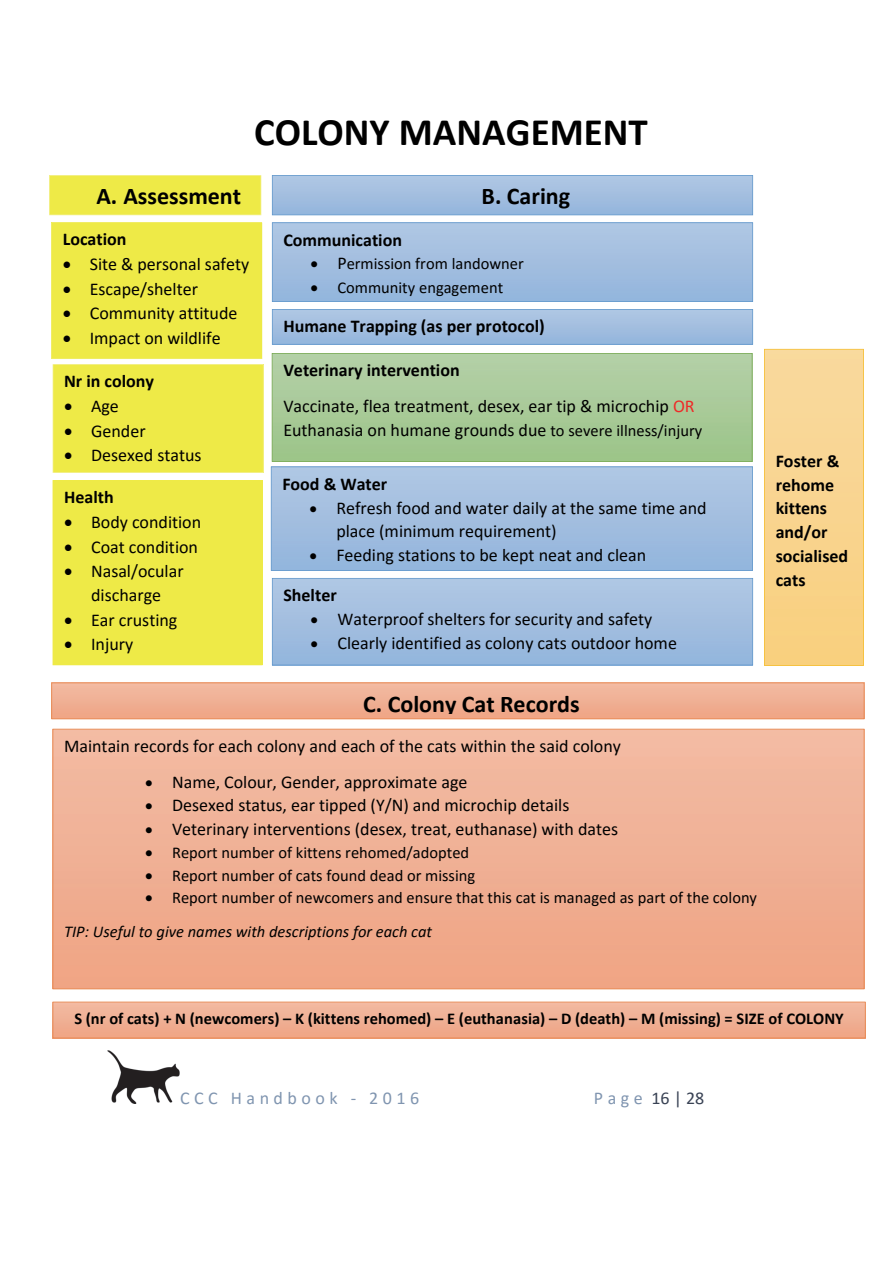
<style>
.page{position:relative;width:893px;height:1263px;background:#fff}
.page>*{position:absolute;margin:0;border:0;box-sizing:border-box;transform-origin:0 0}
.t1{font:700 39px "Calibri";color:#000}
.t2{font:700 24px "Calibri";color:#000}
.t3{font:18px/23.7px "Calibri";color:#000}
.t4{font:700 18px/23.7px "Calibri";color:#000}
.t5{font:18px "Calibri";letter-spacing:.25em;color:#8095b0}
.t6{font:18px "Calibri";letter-spacing:.25em;color:#394254}
.t7{font:16.5px/33.6px "Calibri";color:#000}
.t8{font:700 16.5px "Calibri";color:#000}
.s1{font-size:18px}
.s2{font-weight:700}
.s3{color:#ee2a28}
.s4{font-size:16.5px}
.s5{font-style:italic}
.s6{color:#8095b0}
</style>
<div class="page">
<img style="left:108px;top:1050px;width:72px;height:54px">
<div style="left:49px;top:175px;width:212px;height:40px;background:#eeea47"></div>
<svg style="left:272px;top:175px;width:481px;height:40px;background:#a0bddf"></svg>
<svg style="left:272px;top:222px;width:481px;height:80px;background:#a0bddf"></svg>
<svg style="left:272px;top:353px;width:480px;height:109px;background:#a7c997"></svg>
<div style="left:52px;top:223px;width:212px;height:250px;background:#eeea47"></div>
<div style="left:53px;top:480px;width:210px;height:185px;background:#eeea47"></div>
<svg style="left:271px;top:466px;width:482px;height:105px;background:#a0bddf"></svg>
<svg style="left:272px;top:309px;width:481px;height:36px;background:#9ebcde"></svg>
<svg style="left:272px;top:578px;width:481px;height:87px;background:#a1bddf"></svg>
<svg style="left:51px;top:682px;width:813px;height:37px;background:#f0ae91"></svg>
<svg style="left:764px;top:349px;width:100px;height:317px;background:#f8d38c"></svg>
<svg style="left:53px;top:729px;width:811px;height:260px;background:#f0af93"></svg>
<svg style="left:53px;top:1002px;width:813px;height:36px;background:#f0ae91"></svg>
<p class="t1" style="left:254px;top:105px;width:395px">COLONY MANAGEMENT</p>
<p class="t2" style="left:96px;top:179px;width:146px">A. Assessment</p>
<p class="t2" style="left:482px;top:179px;width:90px">B. Caring</p>
<p class="t4" style="left:63px;top:227px;width:65px">Location</p>
<p class="t3" style="left:63px;top:252px;width:188px">• Site &amp; personal safety</p>
<p class="t3" style="left:63px;top:276px;width:137px">• Escape/shelter</p>
<p class="t3" style="left:63px;top:301px;width:176px">• Community attitude</p>
<p class="t3" style="left:63px;top:326px;width:159px">• Impact on wildlife</p>
<p class="t4" style="left:283px;top:227px;width:120px">Communication</p>
<p class="t7" style="left:310px;top:247px;width:215px">• <span class="s1">P</span>ermission from landowner</p>
<p class="t7" style="left:310px;top:270px;width:194px">• Community engagement</p>
<p class="t4" style="left:283px;top:314px;width:263px">Humane Trapping (as per protocol)</p>
<p class="t4" style="left:64px;top:369px;width:91px">Nr in colony</p>
<p class="t3" style="left:64px;top:394px;width:56px">• Age</p>
<p class="t3" style="left:64px;top:418px;width:83px">• Gender</p>
<p class="t3" style="left:64px;top:443px;width:139px">• Desexed status</p>
<p class="t4" style="left:64px;top:485px;width:51px">Health</p>
<p class="t3" style="left:64px;top:510px;width:139px">• Body condition</p>
<p class="t3" style="left:64px;top:534px;width:135px">• Coat condition</p>
<p class="t3" style="left:64px;top:559px;width:121px;text-align:center">• Nasal/ocular discharge</p>
<p class="t3" style="left:64px;top:607px;width:115px">• Ear crusting</p>
<p class="t3" style="left:64px;top:632px;width:71px">• Injury</p>
<p class="t3" style="left:283px;top:352px;width:413px;line-height:35.7px"><span class="s2">Veterinary intervention<br></span>Vaccinate, flea treatment, desex, ear tip &amp; microchip <span class="s3">OR</span></p>
<p class="t3" style="left:283px;top:417px;width:420px">Euthanasia on humane grounds due <span class="s4">to severe illness/injury</span></p>
<p class="t4" style="left:282px;top:471px;width:106px">Food &amp; Water</p>
<p class="t3" style="left:336px;top:495px;width:372px;text-indent:-27px">• Refresh food and water daily at the same time and place (minimum requirement)</p>
<p class="t3" style="left:309px;top:543px;width:338px">• Feeding stations to be kept neat and clean</p>
<p class="t4" style="left:283px;top:583px;width:55px">Shelter</p>
<p class="t3" style="left:310px;top:607px;width:343px">• Waterproof shelters for security and safety</p>
<p class="t3" style="left:310px;top:630px;width:368px">• Clearly identified as colony cats outdoor home</p>
<p class="t2" style="left:363px;top:687px;width:218px">C. Colony Cat Records</p>
<p class="t3" style="left:64px;top:733px;width:558px">Maintain records for each colony and each of the cats within the said colony</p>
<p class="t3" style="left:145px;top:769px;width:324px">• Name, Colour, Gender, approximate age</p>
<p class="t3" style="left:145px;top:793px;width:426px">• Desexed status, ear tipped (Y/N) and microchip details</p>
<p class="t3" style="left:145px;top:817px;width:475px">• Veterinary interventions (desex, treat, euthanase) with dates</p>
<p class="t7" style="left:145px;top:835px;width:326px">• Report number of kittens rehomed/adopted</p>
<p class="t7" style="left:145px;top:858px;width:332px">• Report number of cats found dead or missing</p>
<p class="t7" style="left:64px;top:881px;width:694px;text-indent:81px">• Report number of newcomers and ensure that this cat is managed as part of the colony<br><span class="s5">TIP: Useful to give names with descriptions for each cat</span></p>
<p class="t4" style="left:776px;top:448px;width:74px">Foster &amp; rehome kittens and/or socialised cats</p>
<p class="t8" style="left:74px;top:1006px;width:771px">S (nr of cats) + N (newcomers) – K (kittens rehomed) – E (euthanasia) – D (death) – M (missing) = SIZE of COLONY</p>
<p class="t5" style="left:180px;top:1085px;width:241px">CCC Handbook - 2016</p>
<p class="t6" style="left:594px;top:1085px;width:112px"><span class="s6">Page</span> 16 | 28</p>
</div>
